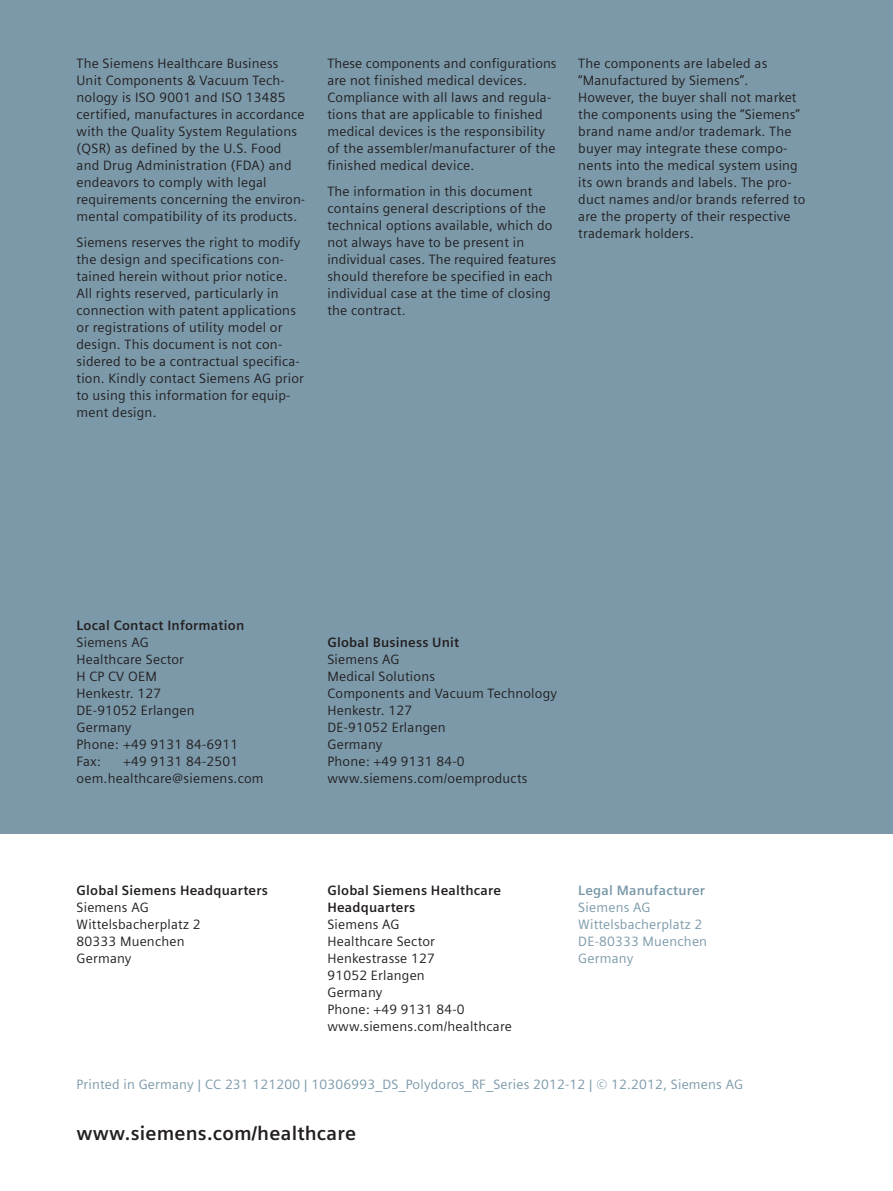
<style>
.page{position:relative;width:893px;height:1191px;background:#fff}
.page>*{position:absolute;margin:0;border:0;box-sizing:border-box;transform-origin:0 0}
.t1{font:700 19.5px "Siemens Sans";letter-spacing:.01em;color:#231f20}
.t2{font:13.5px/17px "Siemens Sans";letter-spacing:.015em;color:#231f20}
.t3{font:13.5px/17px "Siemens Sans";letter-spacing:.015em;color:#7b99a9}
.t4{font:700 13.5px/17px "Siemens Sans";letter-spacing:.015em;color:#231f20}
.t5{font:700 13.5px "Siemens Sans";letter-spacing:.015em;color:#7b99a9}
</style>
<div class="page">
<div style="left:0;top:0;width:893px;height:833px;background:#7b99a9"></div>
<p class="t2" style="left:77px;top:55px;width:230px">The Siemens Healthcare Business Unit Components &amp; Vacuum Tech&shy;nology is ISO 9001 and ISO 13485 certified, manufactures in accordance with the Quality System Regulations (QSR) as defined by the U.S. Food and Drug Administration (FDA) and endeavors to comply with legal requirements concerning the environ&shy;mental compatibility of its products.</p>
<p class="t2" style="left:77px;top:234px;width:229px">Siemens reserves the right to modify the design and specifications con&shy;tained herein without prior notice.<br>All rights reserved, particularly in connection with patent applications or registrations of utility model or design. This document is not con&shy;sidered to be a contractual specifica&shy;tion. Kindly contact Siemens AG prior to using this information for equip&shy;ment design.</p>
<p class="t2" style="left:327px;top:55px;width:231px">These components and configurations are not finished medical devices.<br>Compliance with all laws and regula&shy;tions that are applicable to finished medical devices is the responsibility of the assembler/manufacturer of the finished medical device.</p>
<p class="t2" style="left:327px;top:183px;width:230px">The information in this document contains general descriptions of the technical options available, which do not always have to be present in individual cases. The required features should therefore be specified in each individual case at the time of closing the contract.</p>
<p class="t2" style="left:578px;top:55px;width:229px">The components are labeled as “Manufactured by Siemens”.<br>However, the buyer shall not market the components using the “Siemens” brand name and/or trademark. The buyer may integrate these compo&shy;nents into the medical system using its own brands and labels. The pro&shy;duct names and/or brands referred to are the property of their respective trademark holders.</p>
<p class="t4" style="left:77px;top:616px;width:169px">Local Contact Information</p>
<p class="t2" style="left:77px;top:633px;width:163px">Siemens AG<br>Healthcare Sector<br>H CP CV OEM<br>Henkestr. 127<br>DE-91052 Erlangen<br>Germany<br>Phone: +49 9131 84-6911<br>Fax:</p>
<p class="t2" style="left:77px;top:752px;width:189px;text-indent:46px">+49 9131 84-2501 oem.healthcare@siemens.com</p>
<p class="t4" style="left:77px;top:882px;width:193px">Global Siemens Headquarters</p>
<p class="t2" style="left:77px;top:899px;width:126px">Siemens AG<br>Wittelsbacherplatz 2<br>80333 Muenchen<br>Germany</p>
<p class="t4" style="left:327px;top:633px;width:133px">Global Business Unit</p>
<p class="t2" style="left:327px;top:650px;width:231px">Siemens AG<br>Medical Solutions<br>Components and Vacuum Technology<br>Henkestr. 127<br>DE-91052 Erlangen<br>Germany<br>Phone: +49 9131 84-0 www.siemens.com/oemproducts</p>
<p class="t4" style="left:327px;top:882px;width:175px">Global Siemens Healthcare<br>Headquarters</p>
<p class="t2" style="left:327px;top:916px;width:186px">Siemens AG<br>Healthcare Sector<br>Henkestrasse 127<br>91052 Erlangen<br>Germany<br>Phone: +49 9131 84-0 www.siemens.com/healthcare</p>
<p class="t5" style="left:578px;top:882px;width:128px">Legal Manufacturer</p>
<p class="t3" style="left:578px;top:899px;width:130px">Siemens AG<br>Wittelsbacherplatz 2<br>DE-80333 Muenchen<br>Germany</p>
<p class="t3" style="left:77px;top:1076px;width:668px">Printed in Germany | CC 231 121200 | 10306993_DS_Polydoros_RF_Series 2012-12 | © 12.2012, Siemens AG</p>
<h1 class="t1" style="left:77px;top:1122px;width:281px">www.siemens.com/healthcare</h1>
</div>
